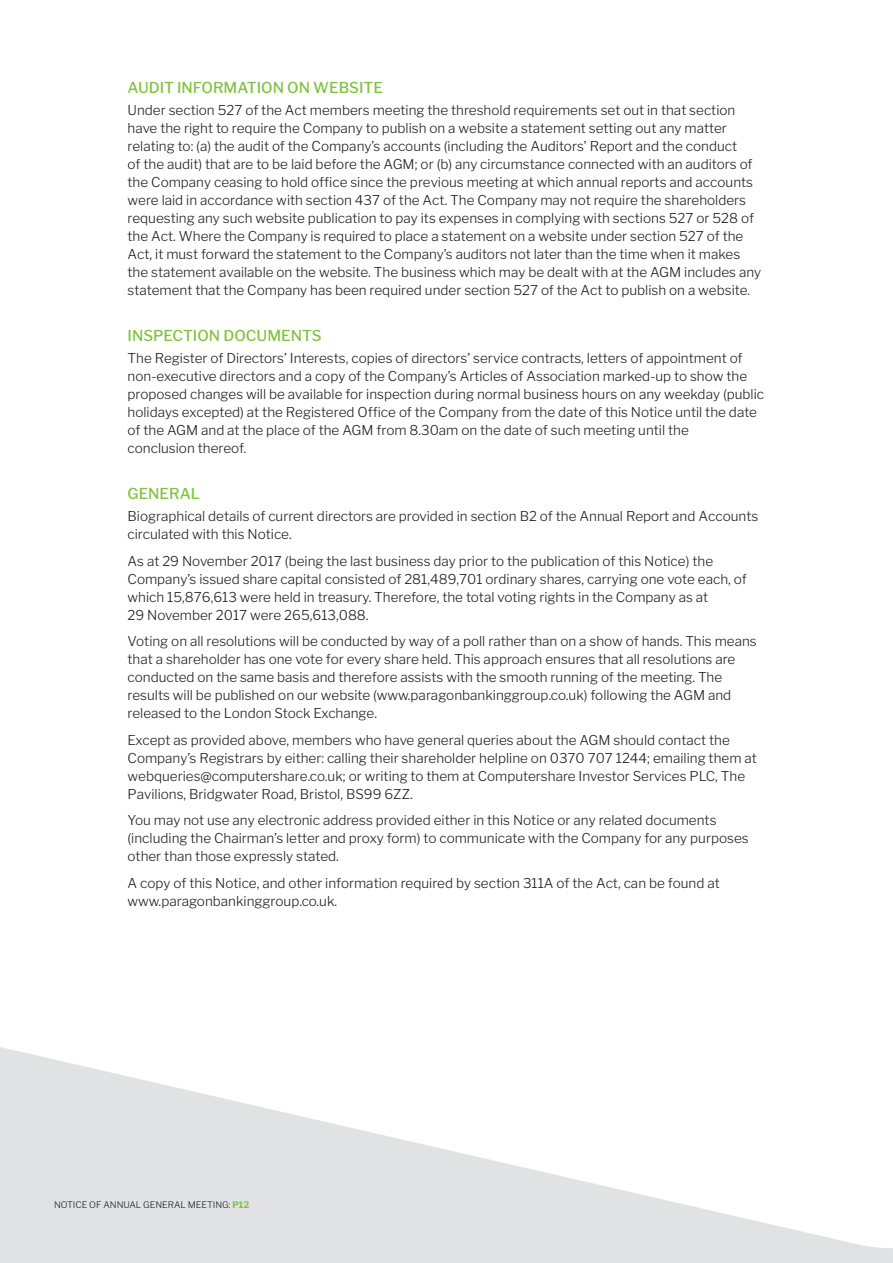
<style>
.page{position:relative;width:893px;height:1263px;background:#fff}
.page>*{position:absolute;margin:0;border:0;box-sizing:border-box;transform-origin:0 0}
.t1{font:500 15px "Libre Franklin";color:#81c340}
.t2{font:300 13.5px/18px "Libre Franklin";color:#231f20}
.t3{font:300 9px "Libre Franklin";color:#231f20}
.s1{font-weight:700;color:#81c340}
</style>
<div class="page">
<svg style="left:0;top:1047px;width:893px;height:203px"></svg>
<p class="t1" style="left:128px;top:79px;width:257px">AUDIT INFORMATION ON WEBSITE</p>
<p class="t2" style="left:128px;top:101px;width:635px">Under section 527 of the Act members meeting the threshold requirements set out in that section have the right to require the Company to publish on a website a statement setting out any matter relating to: (a) the audit of the Company’s accounts (including the Auditors’ Report and the conduct<br>of the audit) that are to be laid before the AGM; or (b) any circumstance connected with an auditors of the Company ceasing to hold office since the previous meeting at which annual reports and accounts were laid in accordance with section 437 of the Act. The Company may not require the shareholders requesting any such website publication to pay its expenses in complying with sections 527 or 528 of the Act. Where the Company is required to place a statement on a website under section 527 of the Act, it must forward the statement to the Company’s auditors not later than the time when it makes the statement available on the website. The business which may be dealt with at the AGM includes any statement that the Company has been required under section 527 of the Act to publish on a website.</p>
<p class="t1" style="left:128px;top:327px;width:196px">INSPECTION DOCUMENTS</p>
<p class="t2" style="left:128px;top:349px;width:638px">The Register of Directors’ Interests, copies of directors’ service contracts, letters of appointment of non-executive directors and a copy of the Company’s Articles of Association marked-up to show the proposed changes will be available for inspection during normal business hours on any weekday (public holidays excepted) at the Registered Office of the Company from the date of this Notice until the date of the AGM and at the place of the AGM from 8.30am on the date of such meeting until the<br>conclusion thereof.</p>
<p class="t1" style="left:128px;top:485px;width:74px">GENERAL</p>
<p class="t2" style="left:128px;top:507px;width:632px">Biographical details of current directors are provided in section B2 of the Annual Report and Accounts circulated with this Notice.</p>
<p class="t2" style="left:128px;top:552px;width:621px">As at 29 November 2017 (being the last business day prior to the publication of this Notice) the Company’s issued share capital consisted of 281,489,701 ordinary shares, carrying one vote each, of which 15,876,613 were held in treasury. Therefore, the total voting rights in the Company as at<br>29 November 2017 were 265,613,088.</p>
<p class="t2" style="left:128px;top:632px;width:631px">Voting on all resolutions will be conducted by way of a poll rather than on a show of hands. This means that a shareholder has one vote for every share held. This approach ensures that all resolutions are conducted on the same basis and therefore assists with the smooth running of the meeting. The results will be published on our website (www.paragonbankinggroup.co.uk) following the AGM and released to the London Stock Exchange.</p>
<p class="t2" style="left:128px;top:731px;width:631px">Except as provided above, members who have general queries about the AGM should contact the Company’s Registrars by either: calling their shareholder helpline on 0370 707 1244; emailing them at webqueries@computershare.co.uk; or writing to them at Computershare Investor Services PLC, The Pavilions, Bridgwater Road, Bristol, BS99 6ZZ.</p>
<p class="t2" style="left:128px;top:811px;width:623px">You may not use any electronic address provided either in this Notice or any related documents (including the Chairman’s letter and proxy form) to communicate with the Company for any purposes other than those expressly stated.</p>
<p class="t2" style="left:128px;top:874px;width:594px">A copy of this Notice, and other information required by section 311A of the Act, can be found at www.paragonbankinggroup.co.uk.</p>
<p class="t3" style="left:54px;top:1199px;width:197px">NOTICE OF ANNUAL GENERAL MEETING: <span class="s1">P12</span></p>
</div>
